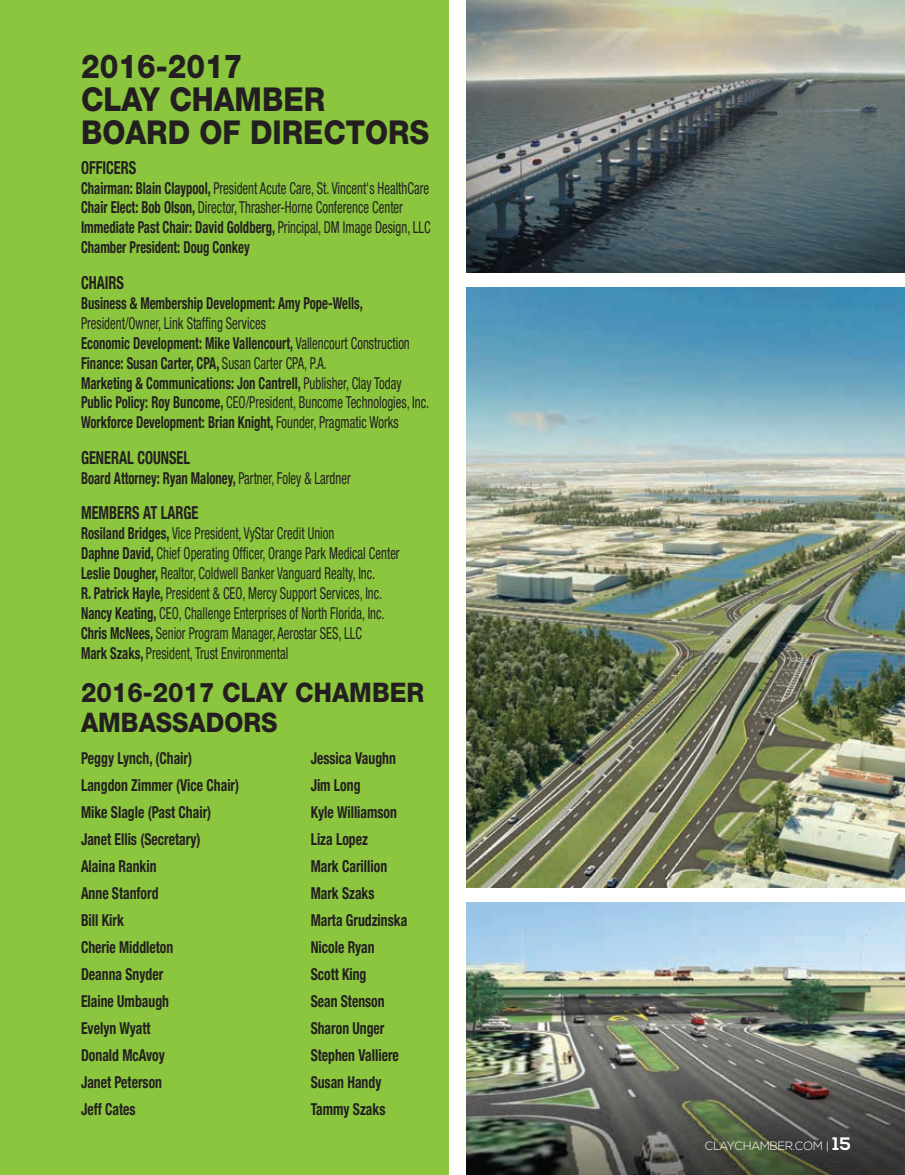
<style>
.page{position:relative;width:905px;height:1175px;background:#fff}
.page>*{position:absolute;margin:0;border:0;box-sizing:border-box;transform-origin:0 0}
.t1{font:800 33px/33px "Helvetica Neue LT Std";color:#231f20;scale:.9 1}
.t2{font:800 27px/30px "Helvetica Neue LT Std";color:#231f20;scale:.91 1}
.t3{font:700 condensed 18px "Helvetica Neue LT Std";color:#231f20;scale:.8 1}
.t4{font:condensed 16.5px/20px "Helvetica Neue LT Std";color:#231f20;scale:.77 1}
.t5{font:700 condensed 16.5px/27px "Helvetica Neue LT Std";color:#231f20;scale:.83 1}
.t6{font:700 condensed 16.5px "Helvetica Neue LT Std";color:#231f20;scale:.77 1}
.t7{font:300 12px "Nexa";color:#fff}
.s1{font-weight:700}
.s2{font-weight:400}
.s3{font-weight:700;font-size:18px}
</style>
<div class="page">
<div style="left:0;top:0;width:448px;height:1174px;background:#8bc63e"></div>
<img style="left:466px;top:0;width:438px;height:272px">
<img style="left:466px;top:287px;width:438px;height:600px">
<img style="left:466px;top:902px;width:438px;height:272px">
<h1 class="t1" style="left:81px;top:49px;width:388px">2016-2017<br>CLAY CHAMBER<br>BOARD OF DIRECTORS</h1>
<p class="t3" style="left:81px;top:156px;width:70px">OFFICERS</p>
<p class="t4" style="left:81px;top:178px;width:456px"><span class="s1">Chairman: Blain Claypool,</span> President Acute Care, St. Vincent's HealthCare <span class="s1">Chair Elect: Bob Olson,</span> Director, Thrasher-Horne Conference Center <span class="s1">Immediate Past Chair: David Goldberg,</span> Principal, DM Image Design, LLC <span class="s1">Chamber President: Doug Conkey</span></p>
<p class="t3" style="left:81px;top:271px;width:55px">CHAIRS</p>
<p class="t6" style="left:81px;top:293px;width:367px">Business &amp; Membership Development: Amy Pope-Wells,</p>
<p class="t4" style="left:81px;top:313px;width:453px">President/Owner, Link Staffing Services<br><span class="s1">Economic Development: Mike Vallencourt,</span> Vallencourt Construction <span class="s1">Finance: Susan Carter, CPA,</span> Susan Carter CPA, P.A.<br><span class="s1">Marketing &amp; Communications: Jon Cantrell,</span> Publisher, Clay Today <span class="s1">Public Policy: Roy Buncome,</span> CEO/President, Buncome Technologies, Inc.<br><span class="s1">Workforce Development: Brian Knight,</span> Founder, Pragmatic Works</p>
<p class="t3" style="left:81px;top:446px;width:138px">GENERAL COUNSEL</p>
<p class="t6" style="left:81px;top:468px;width:352px">Board Attorney: Ryan Maloney, <span class="s2">Partner, Foley &amp; Lardner</span></p>
<p class="t3" style="left:81px;top:502px;width:148px">MEMBERS AT LARGE</p>
<p class="t4" style="left:81px;top:523px;width:415px"><span class="s1">Rosiland Bridges,</span> Vice President, VyStar Credit Union<br><span class="s1">Daphne David,</span> Chief Operating Officer, Orange Park Medical Center <span class="s1">Leslie Dougher,</span> Realtor, Coldwell Banker Vanguard Realty, Inc.<br><span class="s1">R. Patrick Hayle,</span> President &amp; CEO, Mercy Support Services, Inc.<br><span class="s1">Nancy Keating,</span> CEO, Challenge Enterprises of North Florida, Inc.<br><span class="s1">Chris McNees,</span> Senior Program Manager, Aerostar SES, LLC<br><span class="s1">Mark Szaks,</span> President, Trust Environmental</p>
<h2 class="t2" style="left:81px;top:677px;width:378px">2016-2017 CLAY CHAMBER<br>AMBASSADORS</h2>
<p class="t5" style="left:81px;top:744px;width:192px">Peggy Lynch, (Chair)<br>Langdon Zimmer (Vice Chair)<br>Mike Slagle (Past Chair)<br>Janet Ellis (Secretary)<br>Alaina Rankin<br>Anne Stanford<br>Bill Kirk<br>Cherie Middleton<br>Deanna Snyder<br>Elaine Umbaugh<br>Evelyn Wyatt<br>Donald McAvoy<br>Janet Peterson<br>Jeff Cates</p>
<p class="t5" style="left:311px;top:744px;width:118px">Jessica Vaughn<br>Jim Long<br>Kyle Williamson<br>Liza Lopez<br>Mark Carillion<br>Mark Szaks<br>Marta Grudzinska<br>Nicole Ryan<br>Scott King<br>Sean Stenson<br>Sharon Unger<br>Stephen Valliere<br>Susan Handy<br>Tammy Szaks</p>
<p class="t7" style="left:705px;top:1138px;width:147px">CLAYCHAMBER.COM | <span class="s3">15</span></p>
</div>
